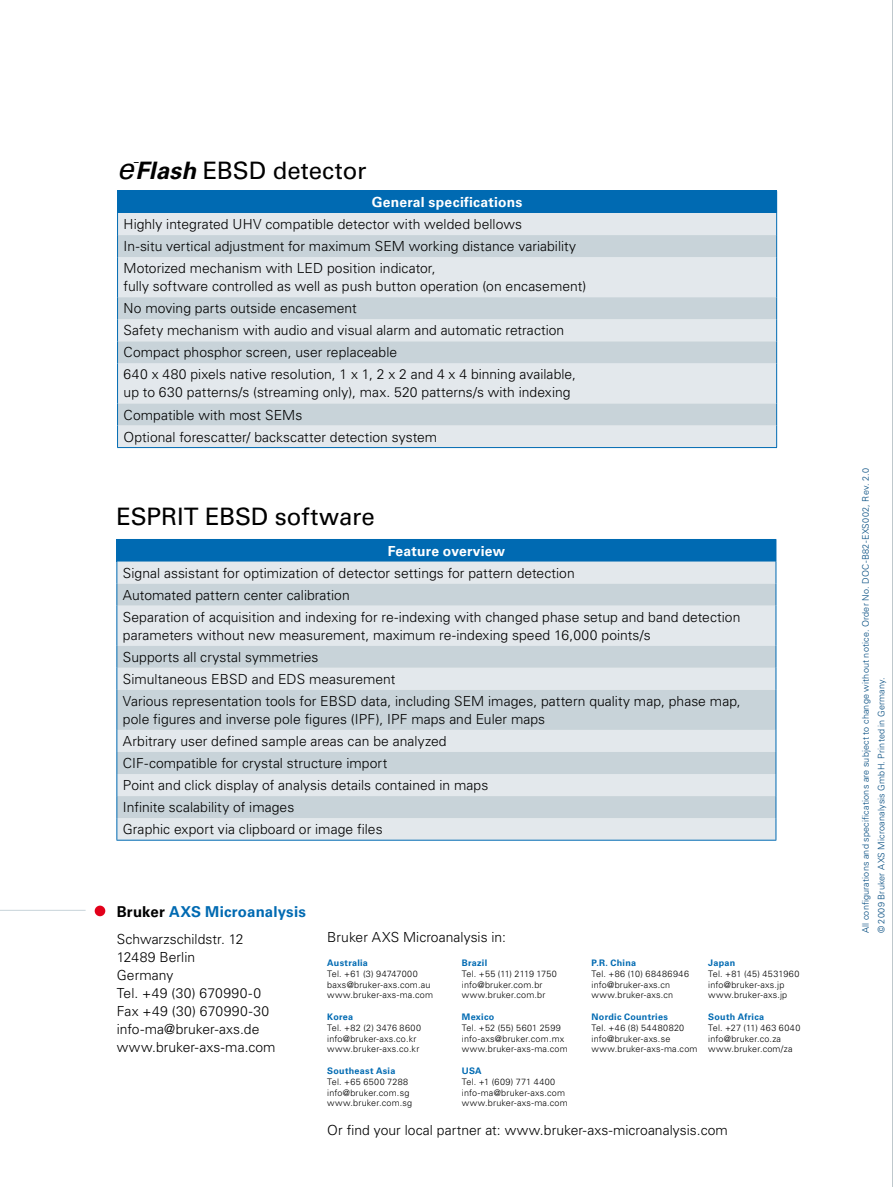
<style>
.page{position:relative;width:893px;height:1187px;background:#fff}
.page>*{position:absolute;margin:0;border:0;box-sizing:border-box;transform-origin:0 0}
.t1{font:italic 30px "Univers LT Std";color:#000}
.t2{font:24px "Univers LT Std";letter-spacing:-.005em;color:#000}
.t3{font:700 15px "Univers LT Std";letter-spacing:.01em;color:#006ab2}
.t4{font:300 13.8px/22px "Univers LT Std";letter-spacing:.005em;color:#000}
.t5{font:700 13.8px "Univers LT Std";letter-spacing:.015em;color:#fff}
.t6{font:italic 700 9.6px "Univers LT Std";color:#000}
.t7{font:300 9px/10.8px "Univers LT Std";letter-spacing:.02em;color:#000}
.t8{font:300 9px/15.8px "Univers LT Std";letter-spacing:.02em;color:#004a7f}
.t9{font:700 9px "Univers LT Std";letter-spacing:.03em;color:#006ab2}
.s1{font-weight:700;font-style:italic}
.s2{color:#000}
</style>
<div class="page">
<hr style="left:892px;top:0;width:1px;height:1186px;background:#82939b">
<div style="left:118px;top:191px;width:659px;height:22px;background:#006ab2"></div>
<div style="left:118px;top:213px;width:658px;height:234px;background:#e3e8ec"></div>
<svg style="left:118px;top:235px;width:658px;height:190px;background:#d6dee3"></svg>
<hr style="left:117px;top:190px;width:660px;height:1px;background:#006ab2">
<svg style="left:117px;top:191px;width:1px;height:66px"></svg>
<svg style="left:776px;top:213px;width:1px;height:44px"></svg>
<hr style="left:117px;top:257px;width:1px;height:40px;background:#006ab2">
<hr style="left:776px;top:257px;width:1px;height:40px;background:#006ab2">
<svg style="left:117px;top:297px;width:1px;height:66px"></svg>
<svg style="left:776px;top:297px;width:1px;height:66px"></svg>
<hr style="left:117px;top:363px;width:1px;height:40px;background:#006ab2">
<hr style="left:776px;top:363px;width:1px;height:40px;background:#006ab2">
<svg style="left:117px;top:403px;width:1px;height:44px"></svg>
<svg style="left:776px;top:403px;width:1px;height:44px"></svg>
<hr style="left:117px;top:447px;width:660px;height:1px;background:#006ab2">
<div style="left:95px;top:905px;width:10px;height:11px;background:#e2001a;border-radius:50%"></div>
<hr style="left:0;top:909px;width:86px;height:1px;background:#c8d3d9">
<div style="left:117px;top:539px;width:659px;height:22px;background:#006ab2"></div>
<div style="left:117px;top:561px;width:659px;height:278px;background:#e3e8ec"></div>
<svg style="left:117px;top:583px;width:659px;height:235px;background:#d4dce1"></svg>
<hr style="left:116px;top:539px;width:660px;height:1px;background:#006ab2">
<svg style="left:116px;top:540px;width:1px;height:65px"></svg>
<svg style="left:776px;top:540px;width:1px;height:65px"></svg>
<hr style="left:116px;top:605px;width:1px;height:40px;background:#006ab2">
<hr style="left:776px;top:605px;width:1px;height:40px;background:#006ab2">
<svg style="left:116px;top:645px;width:1px;height:44px"></svg>
<svg style="left:776px;top:645px;width:1px;height:44px"></svg>
<hr style="left:116px;top:689px;width:1px;height:40px;background:#006ab2">
<hr style="left:776px;top:689px;width:1px;height:40px;background:#006ab2">
<svg style="left:116px;top:729px;width:1px;height:110px"></svg>
<svg style="left:776px;top:729px;width:1px;height:110px"></svg>
<hr style="left:116px;top:839px;width:660px;height:1px;background:#006ab2">
<p class="t6" style="left:134px;top:156px;width:6px">–</p>
<h2 class="t2" style="left:136px;top:156px;width:232px"><span class="s1">Flash</span> EBSD detector</h2>
<h1 class="t1" style="left:117px;top:151px;width:18px">e</h1>
<p class="t5" style="left:372px;top:194px;width:152px">General specifications</p>
<p class="t4" style="left:124px;top:213px;width:454px">Highly integrated UHV compatible detector with welded bellows<br>In-situ vertical adjustment for maximum SEM working distance variability<br>Motorized mechanism with LED position indicator,</p>
<p class="t4" style="left:124px;top:275px;width:464px">fully software controlled as well as push button operation (on encasement)<br>No moving parts outside encasement<br>Safety mechanism with audio and visual alarm and automatic retraction Compact phosphor screen, user replaceable<br>640 x 480 pixels native resolution, 1 x 1, 2 x 2 and 4 x 4 binning available,</p>
<p class="t4" style="left:124px;top:381px;width:448px">up to 630 patterns/s (streaming only), max. 520 patterns/s with indexing<br>Compatible with most SEMs<br>Optional forescatter/ backscatter detection system</p>
<h2 class="t2" style="left:116px;top:502px;width:260px">ESPRIT EBSD software</h2>
<p class="t5" style="left:388px;top:542px;width:119px">Feature overview</p>
<p class="t4" style="left:123px;top:561px;width:619px">Signal assistant for optimization of detector settings for pattern detection<br>Automated pattern center calibration<br>Separation of acquisition and indexing for re-indexing with changed phase setup and band detection</p>
<p class="t4" style="left:123px;top:623px;width:619px">parameters without new measurement, maximum re-indexing speed 16,000 points/s<br>Supports all crystal symmetries<br>Simultaneous EBSD and EDS measurement<br>Various representation tools for EBSD data, including SEM images, pattern quality map, phase map,</p>
<p class="t4" style="left:123px;top:708px;width:424px">pole figures and inverse pole figures (IPF), IPF maps and Euler maps Arbitrary user defined sample areas can be analyzed<br>CIF-compatible for crystal structure import<br>Point and click display of analysis details contained in maps<br>Infinite scalability of images<br>Graphic export via clipboard or image files</p>
<p class="t3" style="left:117px;top:902px;width:191px"><span class="s2">Bruker</span> AXS Microanalysis</p>
<p class="t4" style="left:117px;top:930px;width:160px;line-height:18px">Schwarzschildstr. 12<br>12489 Berlin<br>Germany<br>Tel. +49 (30) 670990-0<br>Fax +49 (30) 670990-30 info-ma@bruker-axs.de www.bruker-axs-ma.com</p>
<p class="t4" style="left:327px;top:926px;width:180px">Bruker AXS Microanalysis in:</p>
<p class="t9" style="left:327px;top:957px;width:42px">Australia</p>
<p class="t7" style="left:327px;top:968px;width:107px">Tel. +61 (3) 94747000 baxs@bruker-axs.com.au www.bruker-axs-ma.com</p>
<p class="t9" style="left:327px;top:1011px;width:27px">Korea</p>
<p class="t7" style="left:327px;top:1022px;width:95px">Tel. +82 (2) 3476 8600 info@bruker-axs.co.kr www.bruker-axs.co.kr</p>
<p class="t9" style="left:327px;top:1065px;width:70px">Southeast Asia</p>
<p class="t7" style="left:327px;top:1076px;width:86px">Tel. +65 6500 7288 info@bruker.com.sg www.bruker.com.sg</p>
<p class="t9" style="left:462px;top:957px;width:27px">Brazil</p>
<p class="t7" style="left:462px;top:968px;width:96px">Tel. +55 (11) 2119 1750 info@bruker.com.br www.bruker.com.br</p>
<p class="t9" style="left:462px;top:1011px;width:34px">Mexico</p>
<p class="t7" style="left:462px;top:1022px;width:107px">Tel. +52 (55) 5601 2599 info-axs@bruker.com.mx www.bruker-axs-ma.com</p>
<p class="t9" style="left:462px;top:1065px;width:21px">USA</p>
<p class="t7" style="left:462px;top:1076px;width:107px">Tel. +1 (609) 771 4400 info-ma@bruker-axs.com www.bruker-axs-ma.com</p>
<p class="t9" style="left:592px;top:957px;width:46px">P.R. China</p>
<p class="t7" style="left:592px;top:968px;width:99px">Tel. +86 (10) 68486946 info@bruker-axs.cn www.bruker-axs.cn</p>
<p class="t9" style="left:592px;top:1011px;width:78px">Nordic Countries</p>
<p class="t7" style="left:592px;top:1022px;width:107px">Tel. +46 (8) 54480820 info@bruker-axs.se www.bruker-axs-ma.com</p>
<p class="t9" style="left:708px;top:957px;width:29px">Japan</p>
<p class="t7" style="left:708px;top:968px;width:93px">Tel. +81 (45) 4531960 info@bruker-axs.jp www.bruker-axs.jp</p>
<p class="t9" style="left:708px;top:1011px;width:57px">South Africa</p>
<p class="t7" style="left:708px;top:1022px;width:94px">Tel. +27 (11) 463 6040 info@bruker.co.za www.bruker.com/za</p>
<p class="t4" style="left:327px;top:1118px;width:402px">Or find your local partner at: www.bruker-axs-microanalysis.com</p>
<p class="t8" style="left:858px;top:933px;width:466px;rotate:-90deg">All configurations and specifications are subject to change without notice. Order No. DOC-B82-EXS002, Rev. 2.0 © 2009 Bruker AXS Microanalysis GmbH. Printed in Germany.</p>
</div>
